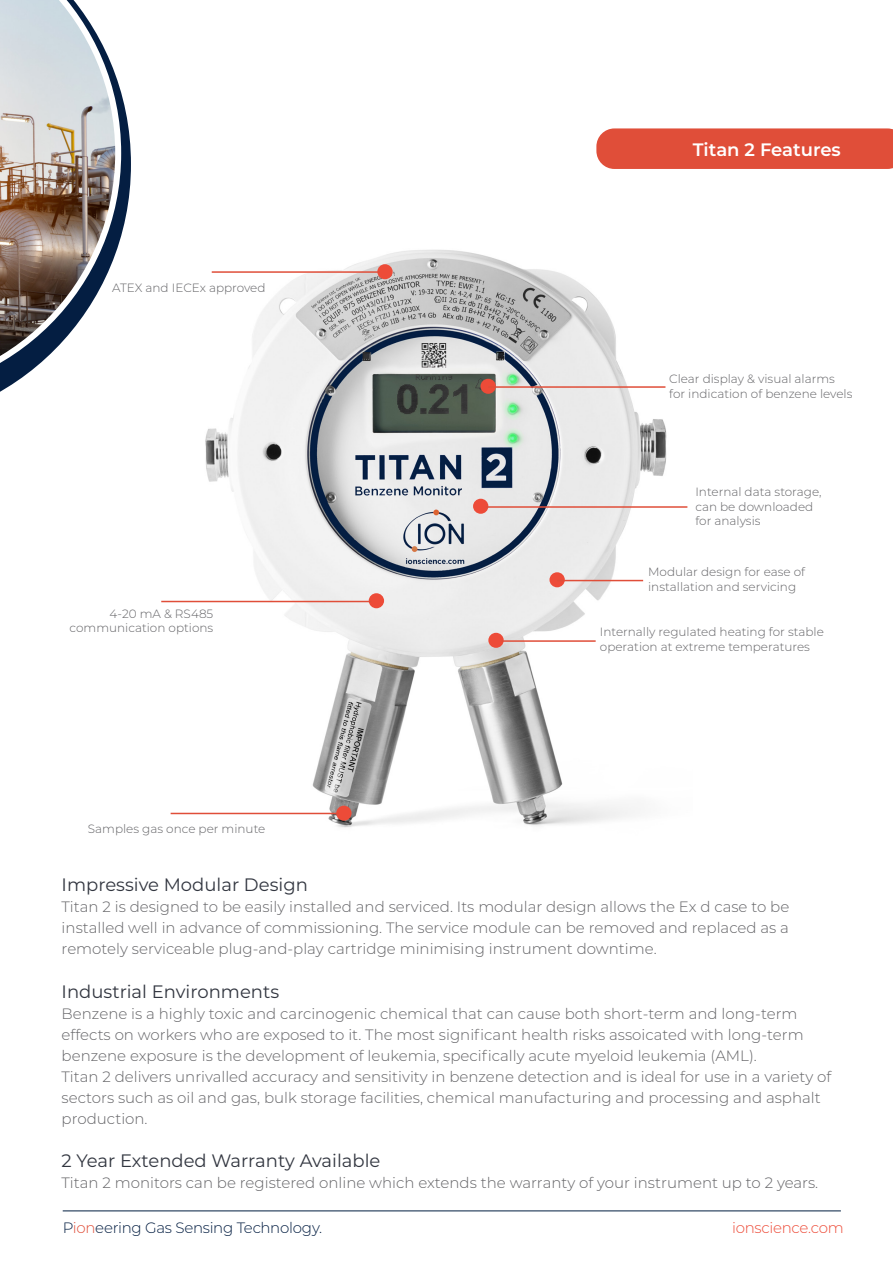
<style>
.page{position:relative;width:893px;height:1263px;background:#fff}
.page>*{position:absolute;margin:0;border:0;box-sizing:border-box;transform-origin:0 0}
.t1{font:18px "Montserrat";color:#323640}
.t2{font:600 18px "Montserrat";color:#fff}
.t3{font:300 15px/21px "Montserrat";color:#636366}
.t4{font:300 15px "Montserrat";letter-spacing:-.02em;color:#041e42}
.t5{font:300 15px "Montserrat";letter-spacing:-.02em;color:#ed4b38}
.t6{font:300 12px/14.4px "Montserrat";color:#636366}
.s1{color:#e04e39}
</style>
<div class="page">
<hr style="left:63px;top:1210px;width:778px;height:1px;background:#001e41">
<div style="left:596px;top:128px;width:297px;height:41px;background:#e04e39"></div>
<img style="left:195px;top:250px;width:493px;height:578px">
<svg style="left:121px;top:92px;width:10px;height:144px"></svg>
<img style="left:0;top:0;width:121px;height:392px">
<div style="left:369px;top:593px;width:15px;height:15px;background:#ed4b38;border-radius:50%"></div>
<div style="left:473px;top:499px;width:15px;height:15px;background:#ed4b38;border-radius:50%"></div>
<hr style="left:486px;top:506px;width:201px;height:2px;background:#e04e39">
<div style="left:336px;top:806px;width:16px;height:15px;background:#ed4b38;border-radius:50%"></div>
<hr style="left:171px;top:813px;width:168px;height:1px;background:#e04e39">
<div style="left:549px;top:572px;width:16px;height:15px;background:#ed4b38;border-radius:50%"></div>
<hr style="left:557px;top:580px;width:86px;height:1px;background:#e04e39">
<div style="left:377px;top:264px;width:16px;height:15px;background:#ed4b38;border-radius:50%"></div>
<hr style="left:212px;top:271px;width:168px;height:2px;background:#e04e39">
<div style="left:488px;top:633px;width:16px;height:15px;background:#ed4b38;border-radius:50%"></div>
<hr style="left:501px;top:640px;width:95px;height:2px;background:#e04e39">
<div style="left:480px;top:379px;width:16px;height:15px;background:#ed4b38;border-radius:50%"></div>
<hr style="left:488px;top:386px;width:177px;height:2px;background:#e04e39">
<hr style="left:161px;top:601px;width:210px;height:1px;background:#e04e39">
<p class="t6" style="left:112px;top:280px;width:155px">ATEX and IECEx approved</p>
<p class="t6" style="left:70px;top:606px;width:145px;text-align:right">4-20 mA &amp; RS485 communication options</p>
<p class="t6" style="left:88px;top:821px;width:179px">Samples gas once per minute</p>
<p class="t2" style="left:693px;top:137px;width:149px">Titan 2 Features</p>
<p class="t6" style="left:669px;top:371px;width:185px">Clear display &amp; visual alarms for indication of benzene levels</p>
<p class="t6" style="left:695px;top:484px;width:128px">Internal data storage, can be downloaded for analysis</p>
<p class="t6" style="left:648px;top:564px;width:158px">Modular design for ease of installation and servicing</p>
<p class="t6" style="left:600px;top:624px;width:225px">Internally regulated heating for stable operation at extreme temperatures</p>
<p class="t1" style="left:62px;top:872px;width:248px">Impressive Modular Design</p>
<p class="t3" style="left:62px;top:896px;width:729px;text-align:justify">Titan 2 is designed to be easily installed and serviced. Its modular design allows the Ex d case to be installed well in advance of commissioning. The service module can be removed and replaced as a remotely serviceable plug-and-play cartridge minimising instrument downtime.</p>
<p class="t1" style="left:62px;top:979px;width:219px">Industrial Environments</p>
<p class="t3" style="left:62px;top:1002px;width:743px">Benzene is a highly toxic and carcinogenic chemical that can cause both short-term and long-term effects on workers who are exposed to it. The most significant health risks assoicated with long-term benzene exposure is the development of leukemia, specifically acute myeloid leukemia (AML).</p>
<p class="t3" style="left:62px;top:1065px;width:771px">Titan 2 delivers unrivalled accuracy and sensitivity in benzene detection and is ideal for use in a variety of sectors such as oil and gas, bulk storage facilities, chemical manufacturing and processing and asphalt production.</p>
<p class="t1" style="left:62px;top:1148px;width:320px">2 Year Extended Warranty Available</p>
<p class="t3" style="left:62px;top:1172px;width:758px">Titan 2 monitors can be registered online which extends the warranty of your instrument up to 2 years.</p>
<p class="t4" style="left:63px;top:1217px;width:261px">P<span class="s1">ion</span>eering Gas Sensing Technology.</p>
<p class="t5" style="left:732px;top:1217px;width:113px">ionscience.com</p>
</div>
